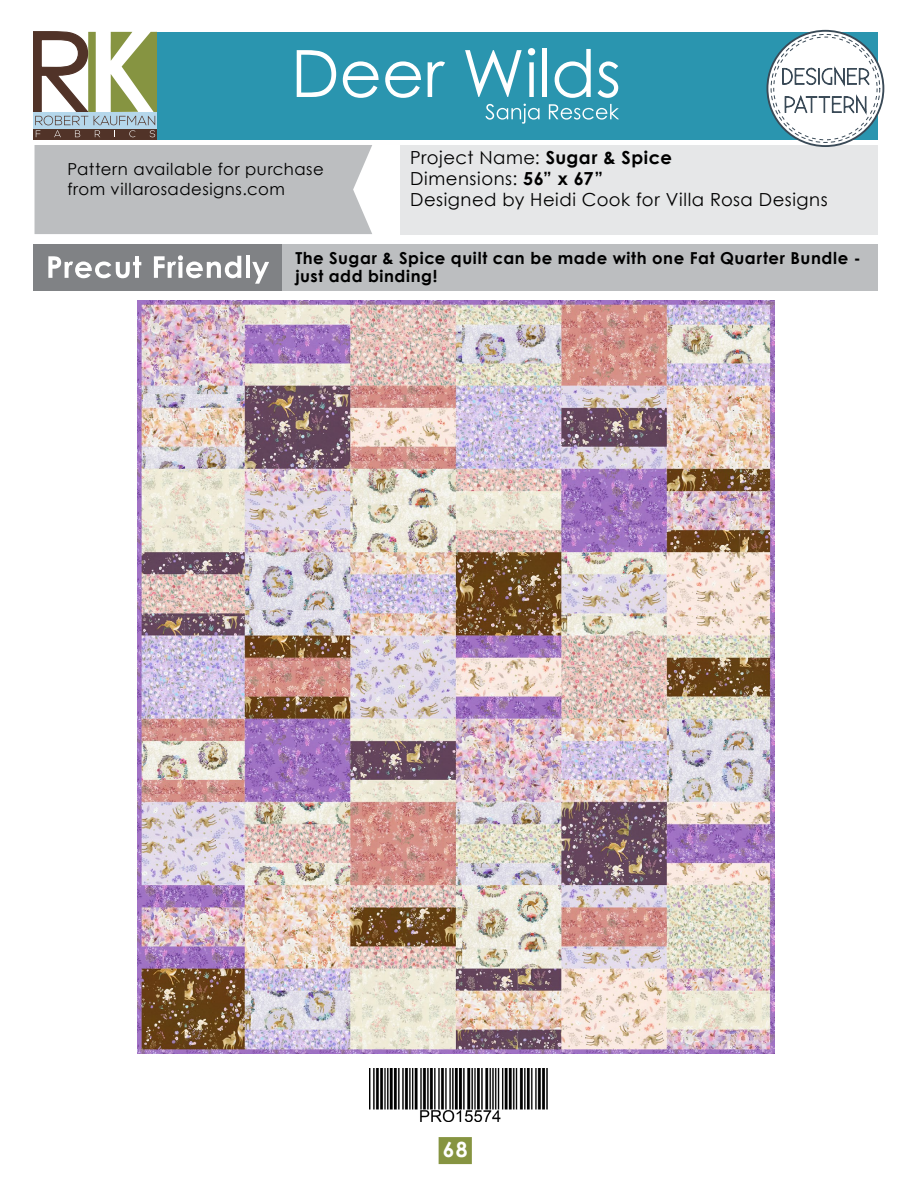
<style>
.page{position:relative;width:918px;height:1188px;background:#fff}
.page>*{position:absolute;margin:0;border:0;box-sizing:border-box;transform-origin:0 0}
.t1{font:700 21px "Century Gothic";color:#fff}
.t2{font:18px/21px "Century Gothic";letter-spacing:.03em;color:#000}
.t3{font:700 16.5px/18px "Century Gothic";letter-spacing:.035em;color:#000}
.t4{font:16.5px/19.8px "Century Gothic";letter-spacing:.035em;color:#000}
.s1{font-weight:700}
</style>
<div class="page">
<div style="left:439px;top:1137px;width:33px;height:27px;background:#869441"></div>
<img style="left:369px;top:1068px;width:179px;height:54px">
<img style="left:137px;top:300px;width:637px;height:754px">
<div style="left:35px;top:145px;width:337px;height:89px;background:#bcbec0"></div>
<div style="left:400px;top:145px;width:478px;height:89px;background:#e6e7e8"></div>
<div style="left:34px;top:245px;width:844px;height:46px;background:#bcbec0"></div>
<div style="left:34px;top:245px;width:248px;height:46px;background:#808285"></div>
<svg style="left:48px;top:256px;width:93px;height:22px"></svg>
<svg style="left:154px;top:255px;width:87px;height:23px"></svg>
<hr style="left:246px;top:256px;width:4px;height:22px;background:#fff">
<svg style="left:252px;top:262px;width:17px;height:22px"></svg>
<div style="left:153px;top:32px;width:725px;height:107px;background:#2a95af"></div>
<svg style="left:34px;top:32px;width:123px;height:107px"></svg>
<svg style="left:767px;top:31px;width:116px;height:115px"></svg>
<div style="left:767px;top:30px;width:117px;height:117px;border:2px solid #3a4a57;border-radius:50%"></div>
<svg style="left:771px;top:34px;width:109px;height:108px"></svg>
<div style="left:774px;top:37px;width:103px;height:103px;background:#fff;border-radius:50%"></div>
<svg style="left:782px;top:66px;width:88px;height:51px"></svg>
<svg style="left:297px;top:50px;width:39px;height:47px"></svg>
<svg style="left:343px;top:61px;width:36px;height:37px"></svg>
<svg style="left:385px;top:61px;width:36px;height:37px"></svg>
<svg style="left:428px;top:61px;width:17px;height:36px"></svg>
<svg style="left:465px;top:50px;width:57px;height:47px"></svg>
<svg style="left:528px;top:48px;width:7px;height:49px"></svg>
<div style="left:542px;top:49px;width:5px;height:48px;background:#fff"></div>
<svg style="left:555px;top:49px;width:36px;height:49px"></svg>
<svg style="left:598px;top:61px;width:20px;height:37px"></svg>
<svg style="left:485px;top:104px;width:55px;height:20px"></svg>
<svg style="left:549px;top:104px;width:70px;height:16px"></svg>
<p class="t4" style="left:67px;top:159px;width:258px">Pattern available for purchase from villarosadesigns.com</p>
<p class="t2" style="left:410px;top:147px;width:419px">Project Name: <span class="s1">Sugar &amp; Spice<br></span>Dimensions: <span class="s1">56” x 67”<br></span>Designed by Heidi Cook for Villa Rosa Designs</p>
<p class="t3" style="left:295px;top:249px;width:567px">The Sugar &amp; Spice quilt can be made with one Fat Quarter Bundle - just add binding!</p>
<p class="t1" style="left:443px;top:1134px;width:26px">68</p>
</div>
